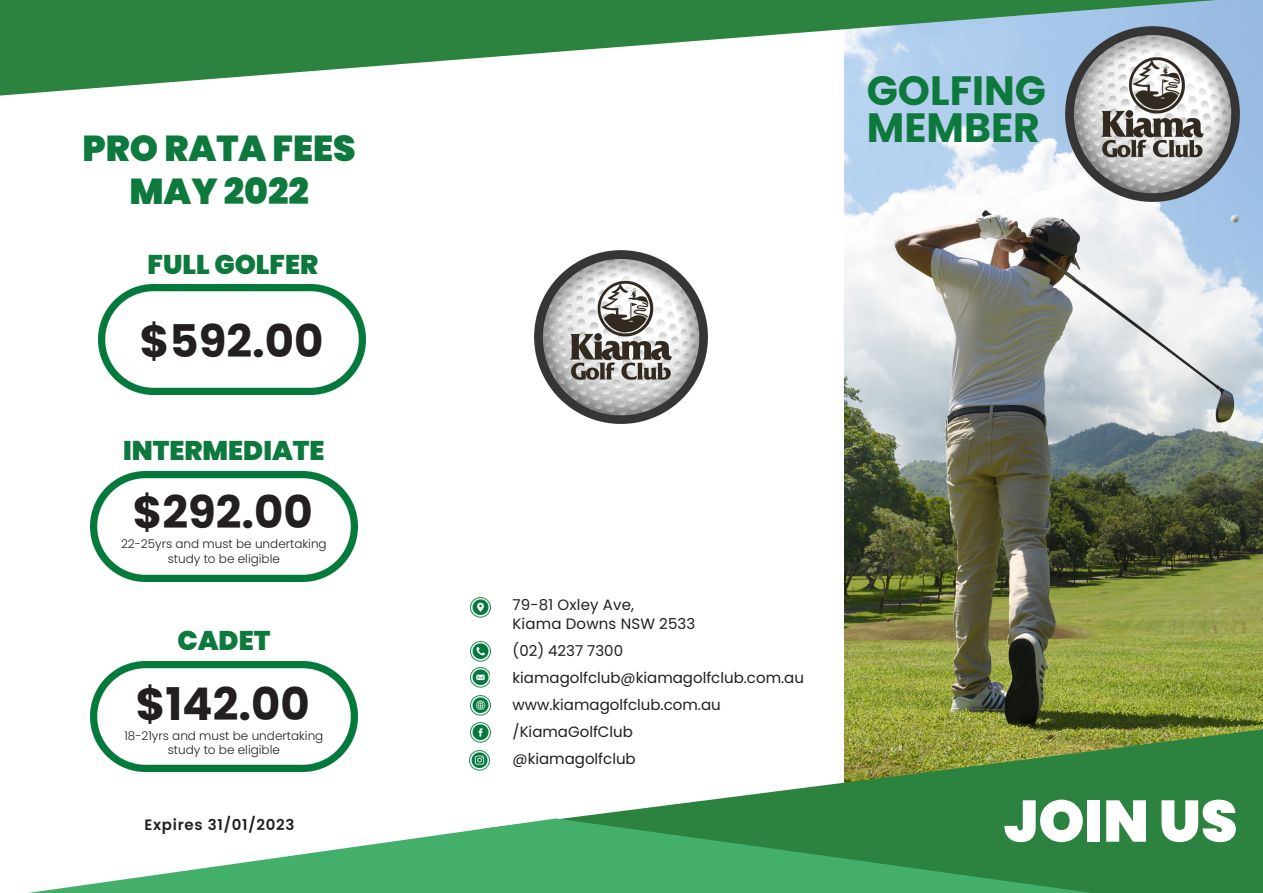
<style>
.page{position:relative;width:1263px;height:893px;background:#fff}
.page>*{position:absolute;margin:0;border:0;box-sizing:border-box;transform-origin:0 0}
.t1{font:900 58.5px "Poppins";color:#fff}
.t2{font:700 45px "Poppins";color:#231f20}
.t3{font:700 40.95px "Poppins";color:#0d793d}
.t4{font:900 36px "Poppins";color:#0d793d}
.t5{font:900 27px "Poppins";color:#0d793d}
.t6{font:15px "Poppins";color:#231f20}
.t7{font:600 15px "Poppins";letter-spacing:.05em;color:#231f20}
.t8{font:300 12px/14.4px "Poppins";color:#231f20;text-align:center}
</style>
<div class="page">
<img style="left:844px;top:1px;width:418px;height:728px">
<svg style="left:480px;top:729px;width:783px;height:164px;fill:#2c8340"></svg>
<svg style="left:28px;top:818px;width:1064px;height:75px;fill:#43af6b"></svg>
<img style="left:470px;top:597px;width:20px;height:20px">
<img style="left:470px;top:641px;width:20px;height:20px">
<img style="left:470px;top:667px;width:20px;height:20px">
<img style="left:470px;top:695px;width:20px;height:20px">
<img style="left:470px;top:722px;width:20px;height:21px">
<img style="left:470px;top:751px;width:19px;height:20px">
<img style="left:534px;top:250px;width:174px;height:174px">
<img style="left:1063px;top:25px;width:179px;height:178px">
<img style="left:99px;top:284px;width:267px;height:111px">
<img style="left:91px;top:471px;width:266px;height:111px">
<img style="left:91px;top:661px;width:266px;height:111px">
<svg style="left:0;top:0;width:1217px;height:96px"></svg>
<p class="t4" style="left:82px;top:127px;width:275px">PRO RATA FEES</p>
<p class="t4" style="left:129px;top:171px;width:181px">MAY 2022</p>
<p class="t5" style="left:147px;top:249px;width:172px">FULL GOLFER</p>
<p class="t2" style="left:140px;top:315px;width:185px">$592.00</p>
<p class="t5" style="left:123px;top:435px;width:203px">INTERMEDIATE</p>
<p class="t2" style="left:133px;top:486px;width:182px">$292.00</p>
<p class="t8" style="left:121px;top:537px;width:207px">22-25yrs and must be undertaking study to be eligible</p>
<p class="t5" style="left:177px;top:625px;width:94px">CADET</p>
<p class="t2" style="left:136px;top:678px;width:176px">$142.00</p>
<p class="t8" style="left:124px;top:728px;width:201px">18-21yrs and must be undertaking study to be eligible</p>
<p class="t7" style="left:144px;top:816px;width:152px">Expires 31/01/2023</p>
<p class="t3" style="left:867px;top:67px;width:181px">GOLFING</p>
<p class="t3" style="left:867px;top:104px;width:175px">MEMBER</p>
<p class="t6" style="left:512px;top:595px;width:123px">79-81 Oxley Ave,</p>
<p class="t6" style="left:512px;top:615px;width:184px">Kiama Downs NSW 2533</p>
<p class="t6" style="left:512px;top:642px;width:112px">(02) 4237 7300</p>
<p class="t6" style="left:512px;top:669px;width:293px">kiamagolfclub@kiamagolfclub.com.au</p>
<p class="t6" style="left:512px;top:696px;width:210px">www.kiamagolfclub.com.au</p>
<p class="t6" style="left:512px;top:723px;width:122px">/KiamaGolfClub</p>
<p class="t6" style="left:512px;top:750px;width:125px">@kiamagolfclub</p>
<p class="t1" style="left:1004px;top:787px;width:235px">JOIN US</p>
</div>
